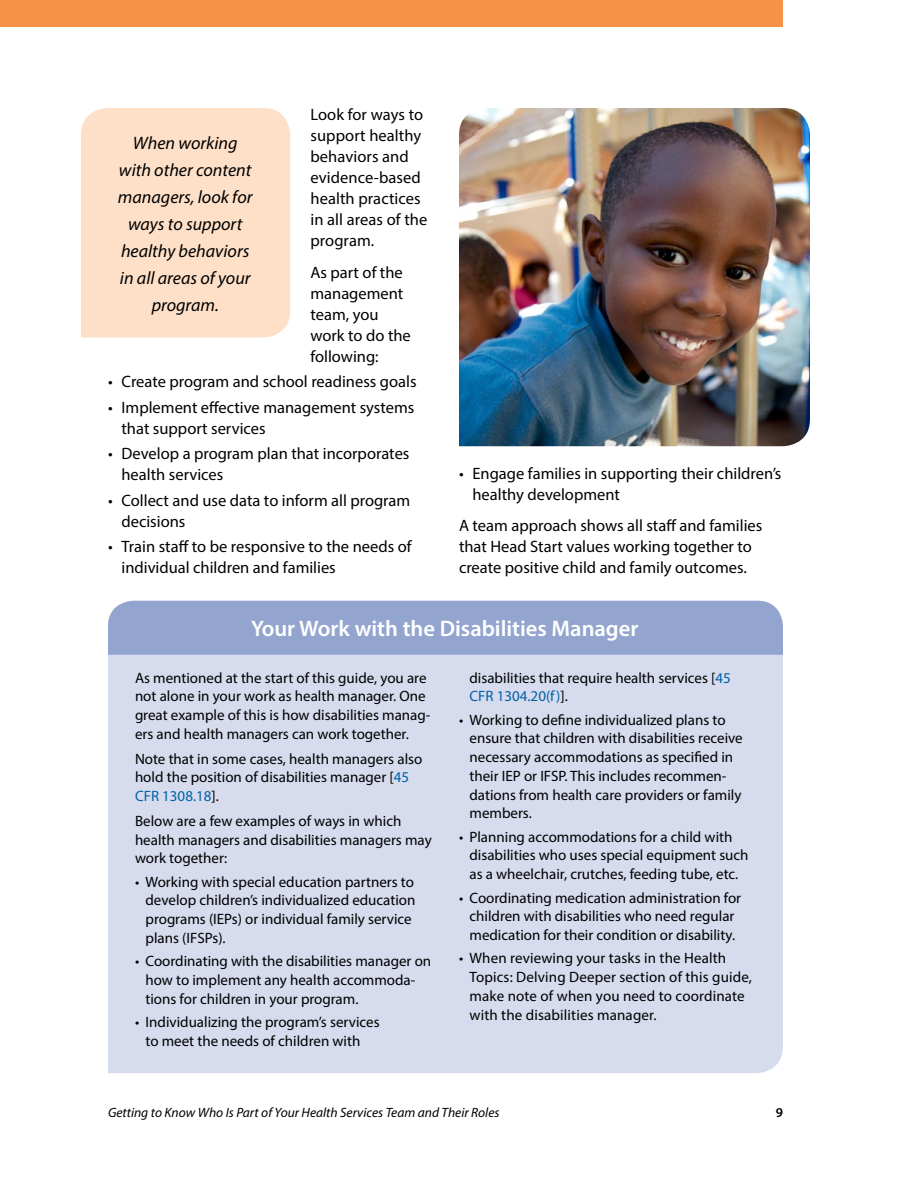
<style>
.page{position:relative;width:918px;height:1188px;background:#fff}
.page>*{position:absolute;margin:0;border:0;box-sizing:border-box;transform-origin:0 0}
.Sidebar_title{font:600 22.5px "Myriad Pro";color:#fff}
.Boxed_tips{font:italic 18px/27px "Myriad Pro";color:#000;text-align:center}
.Bullet_text{font:16.5px/21px "Myriad Pro";color:#000}
.Body_text{font:16.5px/21px "Myriad Pro";color:#000}
.Bullet_text_2{font:16.5px/21px "Myriad Pro";color:#000}
.Body_text_2{font:16.5px/21px "Myriad Pro";color:#000}
.Sidebar_bullet_text{font:15px/18.8px "Myriad Pro";color:#000}
.Sidebar_text{font:15px/18.8px "Myriad Pro";color:#000}
.Sidebar_text_2{font:15px/18.8px "Myriad Pro";color:#000}
.t1{font:italic 13.5px "Myriad Pro";color:#000}
.t2{font:600 13.5px "Myriad Pro";color:#000}
.s1{color:#0061a7}
</style>
<div class="page">
<div style="left:0;top:0;width:783px;height:27px;background:#f79147"></div>
<div style="left:81px;top:108px;width:209px;height:230px;background:#fee0c8"></div>
<div style="left:108px;top:655px;width:675px;height:418px;background:#d6dbed"></div>
<div style="left:108px;top:601px;width:675px;height:54px;background:#93a5cf"></div>
<img style="left:459px;top:108px;width:351px;height:338px">
<p class="Body_text" style="left:310px;top:104px;width:118px">Look for ways to support healthy behaviors and evidence-based health practices in all areas of the program.</p>
<p class="Body_text_2" style="left:310px;top:262px;width:102px">As part of the management team, you work to do the following:</p>
<p class="Bullet_text" style="left:108px;top:371px;width:310px">• Create program and school readiness goals</p>
<p class="Bullet_text" style="left:122px;top:397px;width:294px;text-indent:-14px">• Implement effective management systems that support services</p>
<p class="Bullet_text" style="left:122px;top:443px;width:289px;text-indent:-14px">• Develop a program plan that incorporates health services</p>
<p class="Bullet_text" style="left:122px;top:490px;width:290px;text-indent:-14px">• Collect and use data to inform all program decisions</p>
<p class="Bullet_text" style="left:122px;top:536px;width:292px;text-indent:-14px">• Train staff to be responsive to the needs of individual children and families</p>
<p class="Boxed_tips" style="left:118px;top:129px;width:136px">When working with other content managers, look for ways to support healthy behaviors in all areas of your program.</p>
<p class="Bullet_text_2" style="left:472px;top:463px;width:310px;text-indent:-14px">• Engage families in supporting their children’s healthy development</p>
<p class="Body_text" style="left:459px;top:515px;width:305px">A team approach shows all staff and families that Head Start values working together to create positive child and family outcomes.</p>
<h1 class="Sidebar_title" style="left:251px;top:614px;width:389px">Your Work with the Disabilities Manager</h1>
<p class="Sidebar_text" style="left:135px;top:668px;width:297px">As mentioned at the start of this guide, you are not alone in your work as health manager. One great example of this is how disabilities manag&shy;ers and health managers can work together.</p>
<p class="Sidebar_text" style="left:135px;top:749px;width:289px">Note that in some cases, health managers also hold the position of disabilities manager [<span class="s1">45<br>CFR 1308.18</span>].</p>
<p class="Sidebar_text_2" style="left:135px;top:811px;width:298px">Below are a few examples of ways in which health managers and disabilities managers may work together:</p>
<p class="Sidebar_bullet_text" style="left:146px;top:872px;width:272px;text-indent:-10px">• Working with special education partners to develop children’s individualized education programs (IEPs) or individual family service plans (IFSPs).</p>
<p class="Sidebar_bullet_text" style="left:146px;top:952px;width:287px;text-indent:-10px">• Coordinating with the disabilities manager on how to implement any health accommoda&shy;tions for children in your program.</p>
<p class="Sidebar_bullet_text" style="left:135px;top:1012px;width:246px;text-align:center">• Individualizing the program’s services to meet the needs of children with</p>
<p class="Sidebar_bullet_text" style="left:470px;top:668px;width:263px">disabilities that require health services [<span class="s1">45<br>CFR 1304.20(f)</span>].</p>
<p class="Sidebar_bullet_text" style="left:470px;top:710px;width:275px;text-indent:-10px">• Working to define individualized plans to ensure that children with disabilities receive necessary accommodations as specified in their IEP or IFSP. This includes recommen&shy;dations from health care providers or family members.</p>
<p class="Sidebar_bullet_text" style="left:470px;top:827px;width:281px;text-indent:-10px">• Planning accommodations for a child with disabilities who uses special equipment such as a wheelchair, crutches, feeding tube, etc.</p>
<p class="Sidebar_bullet_text" style="left:459px;top:888px;width:284px;text-align:center">• Coordinating medication administration for children with disabilities who need regular medication for their condition or disability.</p>
<p class="Sidebar_bullet_text" style="left:470px;top:949px;width:284px;text-indent:-10px">• When reviewing your tasks in the Health Topics: Delving Deeper section of this guide, make note of when you need to coordinate with the disabilities manager.</p>
<p class="t1" style="left:108px;top:1104px;width:393px">Getting to Know Who Is Part of Your Health Services Team and Their Roles</p>
<p class="t2" style="left:776px;top:1104px;width:9px">9</p>
</div>
